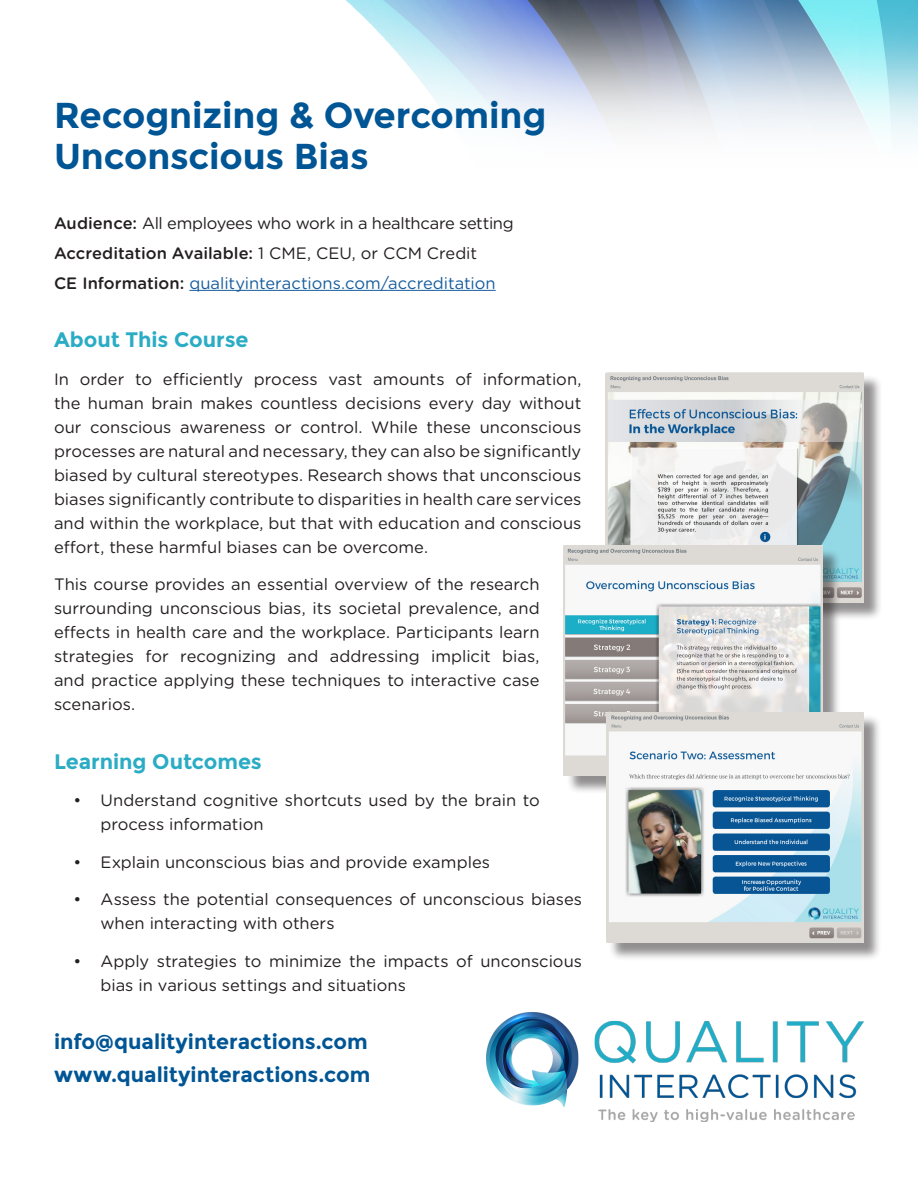
<style>
.page{position:relative;width:918px;height:1188px;background:#fff}
.page>*{position:absolute;margin:0;border:0;box-sizing:border-box;transform-origin:0 0}
.t1{font:700 36px/40.5px "Montserrat";letter-spacing:-.005em;color:#005595}
.t2{font:700 21px/33px "Montserrat";color:#005595}
.QI_Subheader{font:700 21px "Montserrat";color:#2aacc5}
.t3{font:16.5px/24px "Gotham Rounded";color:#231f20}
.t4{font:16.5px "Gotham Rounded";color:#175d9e}
.t5{font:16.5px "Gotham Rounded";letter-spacing:-.02em;color:#231f20}
.t6{font:500 16.5px "Gotham Rounded";color:#231f20}
.s1{font-weight:500}
.s2{font-weight:400}
.s3{font-weight:500;color:#231f20}
</style>
<div class="page">
<img style="left:486px;top:1013px;width:378px;height:109px">
<img style="left:346px;top:0;width:572px;height:139px">
<hr style="left:189px;top:290px;width:307px;height:1px;background:#175d9e">
<div style="left:608px;top:375px;width:275px;height:246px;background:#231f20;opacity:.5"></div>
<img style="left:605px;top:372px;width:259px;height:231px">
<div style="left:566px;top:548px;width:275px;height:247px;background:#231f20;opacity:.5"></div>
<img style="left:564px;top:546px;width:259px;height:230px">
<div style="left:608px;top:714px;width:274px;height:247px;background:#231f20;opacity:.5"></div>
<img style="left:606px;top:712px;width:257px;height:230px">
<p class="t1" style="left:54px;top:95px;width:494px">Recognizing &amp; Overcoming<br>Unconscious Bias</p>
<p class="t5" style="left:54px;top:212px;width:461px"><span class="s1">Audience:</span> All employees who work in a healthcare setting</p>
<p class="t6" style="left:54px;top:241px;width:425px">Accreditation Available: <span class="s2">1 CME, CEU, or CCM Credit</span></p>
<p class="t4" style="left:54px;top:272px;width:443px"><span class="s3">CE Information:</span> qualityinteractions.com/accreditation</p>
<p class="QI_Subheader" style="left:54px;top:327px;width:196px">About This Course</p>
<p class="t3" style="left:54px;top:366px;width:529px;text-align:justify">In order to efficiently process vast amounts of information, the human brain makes countless decisions every day without our conscious awareness or control. While these unconscious processes are natural and necessary, they can also be significantly biased by cultural stereotypes. Research shows that unconscious biases significantly contribute to disparities in health care services and within the workplace, but that with education and conscious effort, these harmful biases can be overcome.</p>
<p class="t3" style="left:54px;top:572px;width:487px;text-align:justify">This course provides an essential overview of the research surrounding unconscious bias, its societal prevalence, and effects in health care and the workplace. Participants learn strategies for recognizing and addressing implicit bias, and practice applying these techniques to interactive case scenarios.</p>
<p class="QI_Subheader" style="left:54px;top:749px;width:209px">Learning Outcomes</p>
<p class="t3" style="left:100px;top:788px;width:441px;text-indent:-27px">• Understand cognitive shortcuts used by the brain to process information</p>
<p class="t3" style="left:74px;top:849px;width:418px">• Explain unconscious bias and provide examples</p>
<p class="t3" style="left:100px;top:887px;width:483px;text-indent:-27px">• Assess the potential consequences of unconscious biases when interacting with others</p>
<p class="t3" style="left:100px;top:948px;width:483px;text-indent:-27px">• Apply strategies to minimize the impacts of unconscious bias in various settings and situations</p>
<p class="t2" style="left:54px;top:1025px;width:318px">info@qualityinteractions.com www.qualityinteractions.com</p>
</div>
